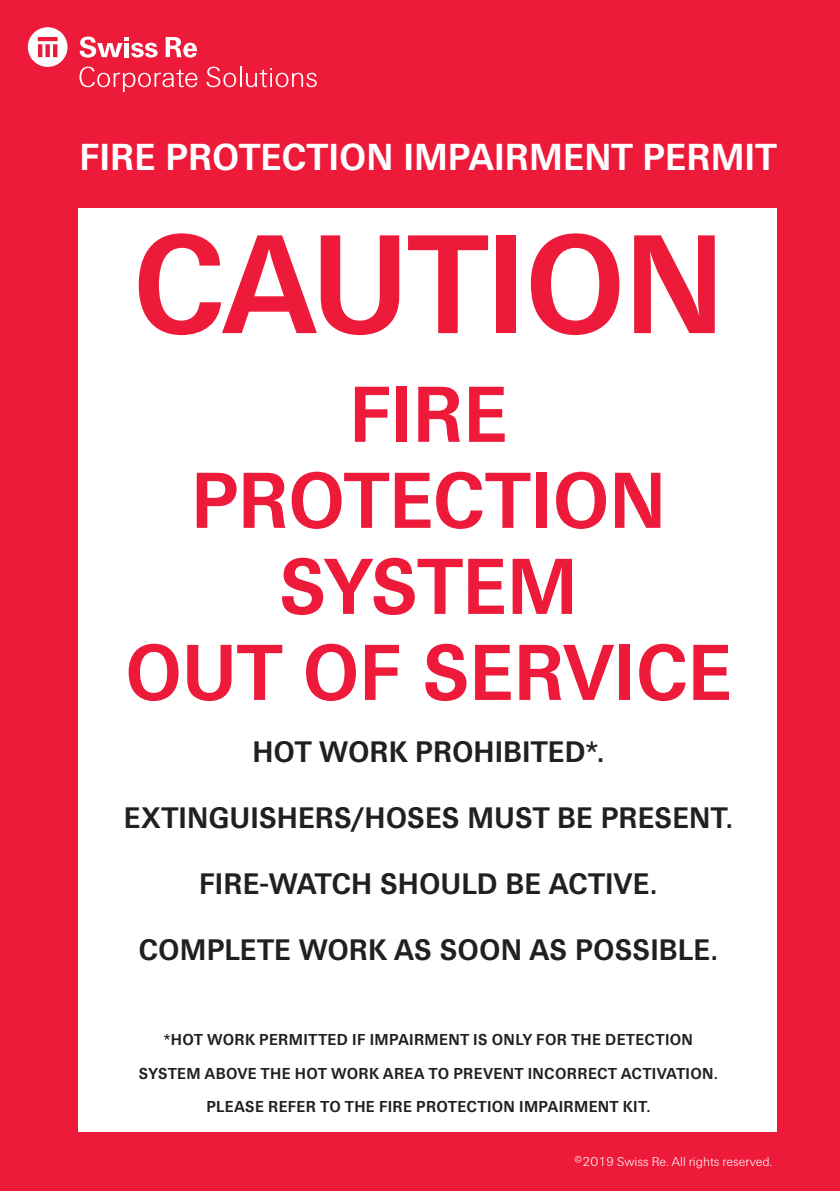
<style>
.page{position:relative;width:840px;height:1191px;background:#fff}
.page>*{position:absolute;margin:0;border:0;box-sizing:border-box;transform-origin:0 0}
.t1{font:700 142px "Swiss Re Sans OT";letter-spacing:-.01em;color:#ed1a3a}
.t2{font:700 80px/86px "Swiss Re Sans OT";letter-spacing:-.005em;color:#ed1a3a;text-align:center}
.t3{font:700 38px "Swiss Re Sans OT";color:#fff}
.t4{font:700 30px "Swiss Re Sans OT";color:#231f20}
.t5{font:700 16px/33.6px "Swiss Re Sans OT";letter-spacing:.02em;color:#231f20;text-align:center}
.t6{font:300 13px "Swiss Re Sans OT";color:#fff}
</style>
<div class="page">
<div style="left:0;top:0;width:839px;height:1191px;background:#ed1a3a"></div>
<svg style="left:79px;top:67px;width:118px;height:25px"></svg>
<svg style="left:206px;top:67px;width:110px;height:20px"></svg>
<svg style="left:28px;top:27px;width:39px;height:40px"></svg>
<svg style="left:80px;top:37px;width:77px;height:21px"></svg>
<svg style="left:165px;top:37px;width:32px;height:21px"></svg>
<div style="left:79px;top:208px;width:697px;height:924px;background:#fff"></div>
<h3 class="t3" style="left:79px;top:135px;width:698px">FIRE PROTECTION IMPAIRMENT PERMIT</h3>
<h1 class="t1" style="left:132px;top:201px;width:594px">CAUTION</h1>
<h2 class="t2" style="left:125px;top:372px;width:608px">FIRE<br>PROTECTION<br>SYSTEM<br>OUT OF SERVICE</h2>
<h3 class="t4" style="left:252px;top:734px;width:353px">HOT WORK PROHIBITED*.</h3>
<h3 class="t4" style="left:124px;top:800px;width:610px">EXTINGUISHERS/HOSES MUST BE PRESENT.</h3>
<h3 class="t4" style="left:199px;top:866px;width:460px">FIRE-WATCH SHOULD BE ACTIVE.</h3>
<h3 class="t4" style="left:138px;top:932px;width:581px">COMPLETE WORK AS SOON AS POSSIBLE.</h3>
<p class="t5" style="left:139px;top:1023px;width:580px">*HOT WORK PERMITTED IF IMPAIRMENT IS ONLY FOR THE DETECTION<br>SYSTEM ABOVE THE HOT WORK AREA TO PREVENT INCORRECT ACTIVATION.<br>PLEASE REFER TO THE FIRE PROTECTION IMPAIRMENT KIT.</p>
<p class="t6" style="left:574px;top:1153px;width:199px">©2019 Swiss Re. All rights reserved.</p>
</div>
